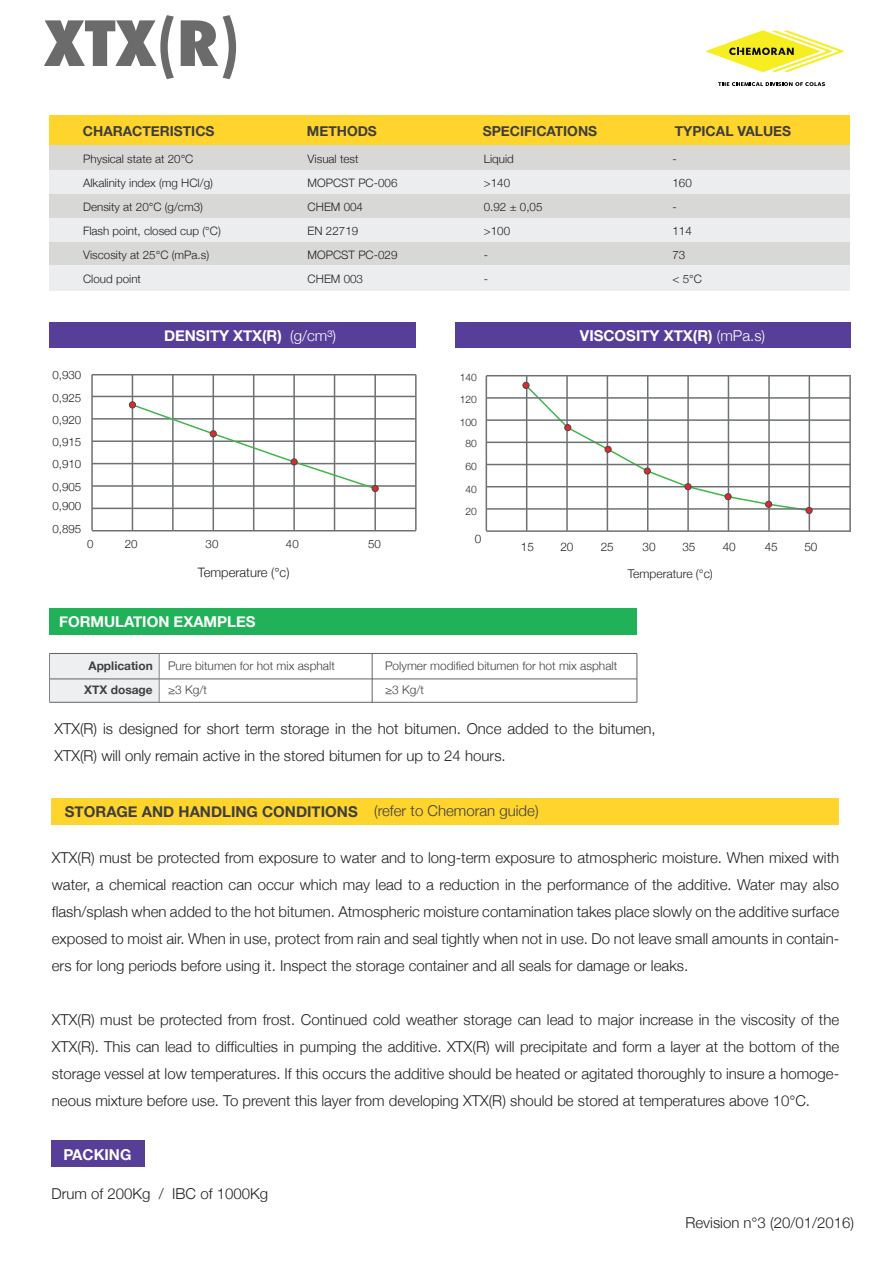
<style>
.page{position:relative;width:893px;height:1263px;background:#fff}
.page>*{position:absolute;margin:0;border:0;box-sizing:border-box;transform-origin:0 0}
.t1{font:800 condensed 60.45px "Futura";color:#6b6b6b;scale:1.16 1}
.t2{font:300 15px/27px "Helvetica Neue";color:#231f20;text-align:justify}
.t3{font:700 15px "Helvetica Neue";color:#fff}
.t4{font:700 15px "Helvetica Neue";color:#3e3e3f}
.t5{font:300 15px "Helvetica Neue";color:#3e3e3f}
.t6{font:700 13.8px "Helvetica Neue";color:#3e3e3f}
.t7{font:300 13.05px "Helvetica Neue";color:#231f20}
.t8{font:300 12px/24px "Helvetica Neue";color:#424142}
.t9{font:700 12px/24px "Helvetica Neue";color:#424142;text-align:center}
.t10{font:300 12px "Helvetica Neue";color:#231f20}
.t11{font:300 11.85px "Helvetica Neue";color:#231f20}
.t12{font:300 11.55px/24px "Helvetica Neue";color:#231f20}
.t13{font:300 10.35px/22.6px "Helvetica Neue";color:#231f20}
.s1{font-weight:500}
.s2{font-weight:300}
</style>
<div class="page">
<div style="left:50px;top:115px;width:800px;height:31px;background:#ffd42c"></div>
<div style="left:50px;top:146px;width:800px;height:143px;background:#d8d8d7"></div>
<div style="left:50px;top:170px;width:800px;height:23px;background:#ecedef"></div>
<div style="left:50px;top:218px;width:800px;height:23px;background:#ecedef"></div>
<div style="left:50px;top:266px;width:800px;height:25px;background:#ecedef"></div>
<svg style="left:706px;top:30px;width:138px;height:42px"></svg>
<svg style="left:718px;top:82px;width:107px;height:4px"></svg>
<div style="left:50px;top:608px;width:587px;height:27px;background:#21b259"></div>
<div style="left:51px;top:1140px;width:94px;height:27px;background:#573e99"></div>
<div style="left:49px;top:653px;width:110px;height:49px;background:#edeff0"></div>
<hr style="left:50px;top:678px;width:587px;height:1px;background:#626363">
<hr style="left:50px;top:653px;width:587px;height:1px;background:#626363">
<hr style="left:50px;top:702px;width:587px;height:1px;background:#626363">
<hr style="left:159px;top:653px;width:1px;height:49px;background:#848484">
<hr style="left:49px;top:653px;width:1px;height:49px;background:#848484">
<hr style="left:372px;top:653px;width:1px;height:49px;background:#626363">
<hr style="left:637px;top:653px;width:1px;height:49px;background:#626363">
<hr style="left:91px;top:375px;width:2px;height:155px;background:#6d7172">
<hr style="left:132px;top:375px;width:1px;height:155px;background:#6d7172">
<hr style="left:172px;top:375px;width:2px;height:155px;background:#6d7172">
<hr style="left:213px;top:375px;width:1px;height:155px;background:#6d7172">
<hr style="left:253px;top:375px;width:1px;height:155px;background:#6d7172">
<hr style="left:293px;top:375px;width:2px;height:155px;background:#6d7172">
<hr style="left:334px;top:375px;width:1px;height:155px;background:#6d7172">
<hr style="left:374px;top:375px;width:2px;height:155px;background:#6d7172">
<hr style="left:415px;top:375px;width:2px;height:155px;background:#6d7172">
<hr style="left:92px;top:396px;width:324px;height:1px;background:#6d7172">
<hr style="left:92px;top:418px;width:324px;height:2px;background:#6d7172">
<hr style="left:92px;top:374px;width:324px;height:1px;background:#6d7172">
<hr style="left:92px;top:440px;width:324px;height:2px;background:#6d7172">
<hr style="left:92px;top:463px;width:324px;height:1px;background:#6d7172">
<hr style="left:92px;top:485px;width:324px;height:2px;background:#6d7172">
<hr style="left:92px;top:508px;width:324px;height:1px;background:#6d7172">
<hr style="left:92px;top:530px;width:324px;height:1px;background:#6d7172">
<div style="left:129px;top:402px;width:7px;height:6px;border:1px solid #484949;border-radius:50%"></div>
<svg style="left:131px;top:403px;width:246px;height:87px"></svg>
<div style="left:372px;top:485px;width:6px;height:7px;background:#e5272a;border-radius:50%"></div>
<div style="left:372px;top:485px;width:6px;height:7px;border:1px solid #484949;border-radius:50%"></div>
<div style="left:49px;top:322px;width:367px;height:26px;background:#573e99"></div>
<div style="left:455px;top:322px;width:395px;height:26px;background:#573e99"></div>
<hr style="left:486px;top:376px;width:1px;height:155px;background:#6d7172">
<hr style="left:526px;top:376px;width:1px;height:155px;background:#6d7172">
<hr style="left:566px;top:376px;width:2px;height:155px;background:#6d7172">
<hr style="left:607px;top:376px;width:1px;height:155px;background:#6d7172">
<hr style="left:647px;top:376px;width:1px;height:155px;background:#6d7172">
<hr style="left:687px;top:376px;width:2px;height:155px;background:#6d7172">
<hr style="left:728px;top:376px;width:1px;height:155px;background:#6d7172">
<hr style="left:768px;top:376px;width:2px;height:155px;background:#6d7172">
<hr style="left:809px;top:376px;width:1px;height:155px;background:#6d7172">
<hr style="left:849px;top:376px;width:2px;height:155px;background:#6d7172">
<hr style="left:486px;top:375px;width:365px;height:1px;background:#6d7172">
<hr style="left:486px;top:397px;width:365px;height:2px;background:#6d7172">
<hr style="left:486px;top:419px;width:365px;height:2px;background:#6d7172">
<hr style="left:486px;top:442px;width:365px;height:1px;background:#6d7172">
<hr style="left:486px;top:464px;width:365px;height:1px;background:#6d7172">
<hr style="left:486px;top:486px;width:365px;height:1px;background:#6d7172">
<hr style="left:486px;top:508px;width:365px;height:2px;background:#6d7172">
<hr style="left:486px;top:530px;width:365px;height:2px;background:#6d7172">
<svg style="left:523px;top:382px;width:289px;height:131px"></svg>
<div style="left:806px;top:507px;width:6px;height:7px;border:1px solid #484949;border-radius:50%"></div>
<div style="left:51px;top:798px;width:788px;height:26px;background:#ffd42c"></div>
<h1 class="t1" style="left:44px;top:2px;width:171px">XTX<span class="s1">(</span>R<span class="s1">)</span></h1>
<p class="t6" style="left:83px;top:120px;width:133px">CHARACTERISTICS</p>
<p class="t6" style="left:307px;top:120px;width:72px">METHODS</p>
<p class="t6" style="left:483px;top:120px;width:116px">SPECIFICATIONS</p>
<p class="t6" style="left:675px;top:120px;width:118px">TYPICAL VALUES</p>
<p class="t12" style="left:83px;top:146px;width:139px">Physical state at 20°C<br>Alkalinity index (mg HCl/g)<br>Density at 20°C (g/cm3)<br>Flash point, closed cup (°C)<br>Viscosity at 25°C (mPa.s)<br>Cloud point</p>
<p class="t12" style="left:308px;top:146px;width:91px">Visual test<br>MOPCST PC-006<br>CHEM 004<br>EN 22719<br>MOPCST PC-029<br>CHEM 003</p>
<p class="t12" style="left:484px;top:146px;width:60px">Liquid &gt;140<br>0.92 ± 0,05 &gt;100<br>-<br>-</p>
<p class="t12" style="left:672px;top:146px;width:31px">-<br>160<br>-<br>114<br>73<br>&lt; 5°C</p>
<p class="t3" style="left:164px;top:324px;width:174px">DENSITY XTX(R) <span class="s2">(g/cm³)</span></p>
<p class="t3" style="left:580px;top:324px;width:187px">VISCOSITY XTX(R) <span class="s2">(mPa.s)</span></p>
<p class="t12" style="left:53px;top:362px;width:30px">0,930</p>
<p class="t12" style="left:53px;top:385px;width:30px">0,925</p>
<p class="t13" style="left:460px;top:365px;width:19px">140<br>120</p>
<p class="t12" style="left:53px;top:407px;width:30px">0,920</p>
<p class="t13" style="left:460px;top:410px;width:19px">100</p>
<p class="t12" style="left:53px;top:429px;width:30px">0,915</p>
<p class="t13" style="left:465px;top:431px;width:13px">80</p>
<p class="t12" style="left:53px;top:451px;width:30px">0,910</p>
<p class="t13" style="left:465px;top:454px;width:13px">60</p>
<p class="t12" style="left:53px;top:474px;width:30px">0,905</p>
<p class="t13" style="left:465px;top:477px;width:13px">40</p>
<p class="t12" style="left:53px;top:493px;width:30px">0,900</p>
<p class="t13" style="left:465px;top:500px;width:13px">20</p>
<p class="t12" style="left:53px;top:516px;width:30px">0,895</p>
<p class="t12" style="left:87px;top:531px;width:8px">0</p>
<p class="t12" style="left:125px;top:531px;width:14px">20</p>
<p class="t12" style="left:206px;top:531px;width:14px">30</p>
<p class="t12" style="left:286px;top:531px;width:14px">40</p>
<p class="t12" style="left:368px;top:531px;width:14px">50</p>
<p class="t7" style="left:198px;top:562px;width:93px">Temperature (°c)</p>
<p class="t3" style="left:59px;top:610px;width:198px">FORMULATION EXAMPLES</p>
<p class="t11" style="left:475px;top:530px;width:8px">0</p>
<p class="t11" style="left:521px;top:537px;width:15px">15</p>
<p class="t11" style="left:601px;top:537px;width:15px">25</p>
<p class="t11" style="left:560px;top:537px;width:15px">20</p>
<p class="t11" style="left:643px;top:537px;width:15px">30</p>
<p class="t11" style="left:682px;top:537px;width:15px">35</p>
<p class="t11" style="left:723px;top:537px;width:15px">40</p>
<p class="t11" style="left:765px;top:537px;width:15px">45</p>
<p class="t11" style="left:804px;top:537px;width:15px">50</p>
<p class="t10" style="left:628px;top:564px;width:87px">Temperature (°c)</p>
<p class="t9" style="left:84px;top:654px;width:70px">Application<br>XTX dosage</p>
<p class="t8" style="left:168px;top:653px;width:168px">Pure bitumen for hot mix asphalt ≥3 Kg/t</p>
<p class="t8" style="left:385px;top:653px;width:234px">Polymer modified bitumen for hot mix asphalt ≥3 Kg/t</p>
<p class="t2" style="left:54px;top:714px;width:603px">XTX(R) is designed for short term storage in the hot bitumen. Once added to the bitumen,<br>XTX(R) will only remain active in the stored bitumen for up to 24 hours.</p>
<p class="t4" style="left:65px;top:800px;width:294px">STORAGE AND HANDLING CONDITIONS</p>
<p class="t5" style="left:374px;top:799px;width:166px">(refer to Chemoran guide)</p>
<p class="t2" style="left:52px;top:843px;width:789px">XTX(R) must be protected from exposure to water and to long-term exposure to atmospheric moisture. When mixed with water, a chemical reaction can occur which may lead to a reduction in the performance of the additive. Water may also flash/splash when added to the hot bitumen. Atmospheric moisture contamination takes place slowly on the additive surface exposed to moist air. When in use, protect from rain and seal tightly when not in use. Do not leave small amounts in contain&shy;ers for long periods before using it. Inspect the storage container and all seals for damage or leaks.</p>
<p class="t2" style="left:52px;top:1005px;width:789px">XTX(R) must be protected from frost. Continued cold weather storage can lead to major increase in the viscosity of the XTX(R). This can lead to difficulties in pumping the additive. XTX(R) will precipitate and form a layer at the bottom of the storage vessel at low temperatures. If this occurs the additive should be heated or agitated thoroughly to insure a homoge&shy;neous mixture before use. To prevent this layer from developing XTX(R) should be stored at temperatures above 10°C.</p>
<p class="t3" style="left:63px;top:1142px;width:70px">PACKING</p>
<p class="t2" style="left:51px;top:1179px;width:218px">Drum of 200Kg / IBC of 1000Kg</p>
<p class="t2" style="left:685px;top:1207px;width:170px">Revision n°3 (20/01/2016)</p>
</div>
